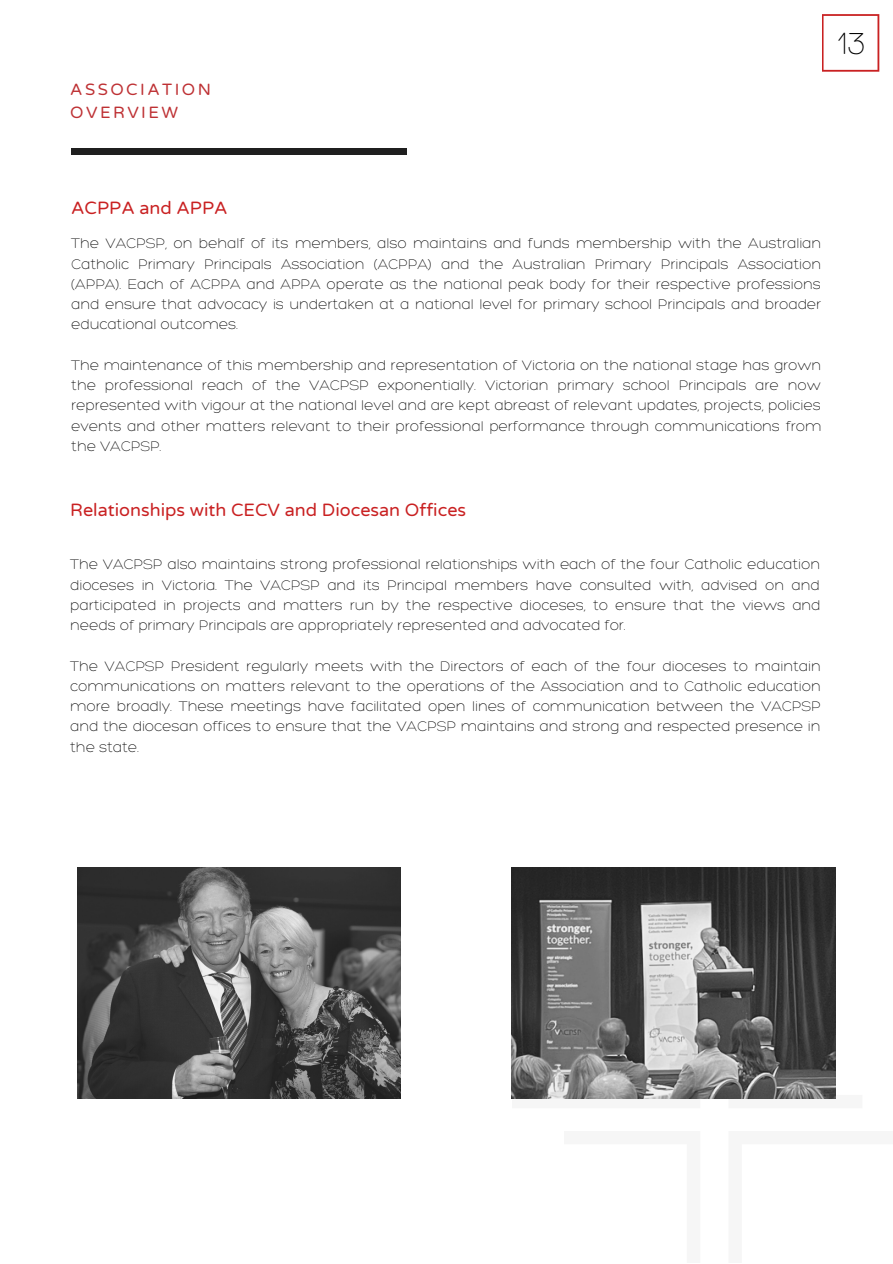
<style>
.page{position:relative;width:893px;height:1264px;background:#fff}
.page>*{position:absolute;margin:0;border:0;box-sizing:border-box;transform-origin:0 0}
.t1{font:300 33px "Hero";color:#000}
.t2{font:18px "Varela Round";color:#c92122}
.t3{font:16.5px/22.5px "Varela Round";letter-spacing:.15em;color:#be3134}
.t4{font:300 15px/20.2px "Hero";color:#000;text-align:justify}
</style>
<div class="page">
<div style="left:71px;top:148px;width:335px;height:6px;background:#1f1f1f"></div>
<svg style="left:512px;top:1098px;width:188px;height:1px"></svg>
<svg style="left:822px;top:14px;width:57px;height:58px"></svg>
<img style="left:77px;top:867px;width:324px;height:231px">
<img style="left:511px;top:867px;width:324px;height:231px">
<p class="t3" style="left:70px;top:79px;width:142px">ASSOCIATION<br>OVERVIEW</p>
<h1 class="t1" style="left:836px;top:22px;width:31px">13</h1>
<p class="t2" style="left:71px;top:197px;width:158px">ACPPA and APPA</p>
<p class="t4" style="left:71px;top:233px;width:751px">The VACPSP, on behalf of its members, also maintains and funds membership with the Australian Catholic Primary Principals Association (ACPPA) and the Australian Primary Principals Association (APPA). Each of ACPPA and APPA operate as the national peak body for their respective professions and ensure that advocacy is undertaken at a national level for primary school Principals and broader educational outcomes.</p>
<p class="t4" style="left:71px;top:354px;width:751px">The maintenance of this membership and representation of Victoria on the national stage has grown the professional reach of the VACPSP exponentially. Victorian primary school Principals are now represented with vigour at the national level and are kept abreast of relevant updates, projects, policies events and other matters relevant to their professional performance through communications from the VACPSP.</p>
<p class="t2" style="left:70px;top:499px;width:397px">Relationships with CECV and Diocesan Offices</p>
<p class="t4" style="left:70px;top:554px;width:751px">The VACPSP also maintains strong professional relationships with each of the four Catholic education dioceses in Victoria. The VACPSP and its Principal members have consulted with, advised on and participated in projects and matters run by the respective dioceses, to ensure that the views and needs of primary Principals are appropriately represented and advocated for.</p>
<p class="t4" style="left:70px;top:655px;width:752px">The VACPSP President regularly meets with the Directors of each of the four dioceses to maintain communications on matters relevant to the operations of the Association and to Catholic education more broadly. These meetings have facilitated open lines of communication between the VACPSP and the diocesan offices to ensure that the VACPSP maintains and strong and respected presence in the state.</p>
</div>
